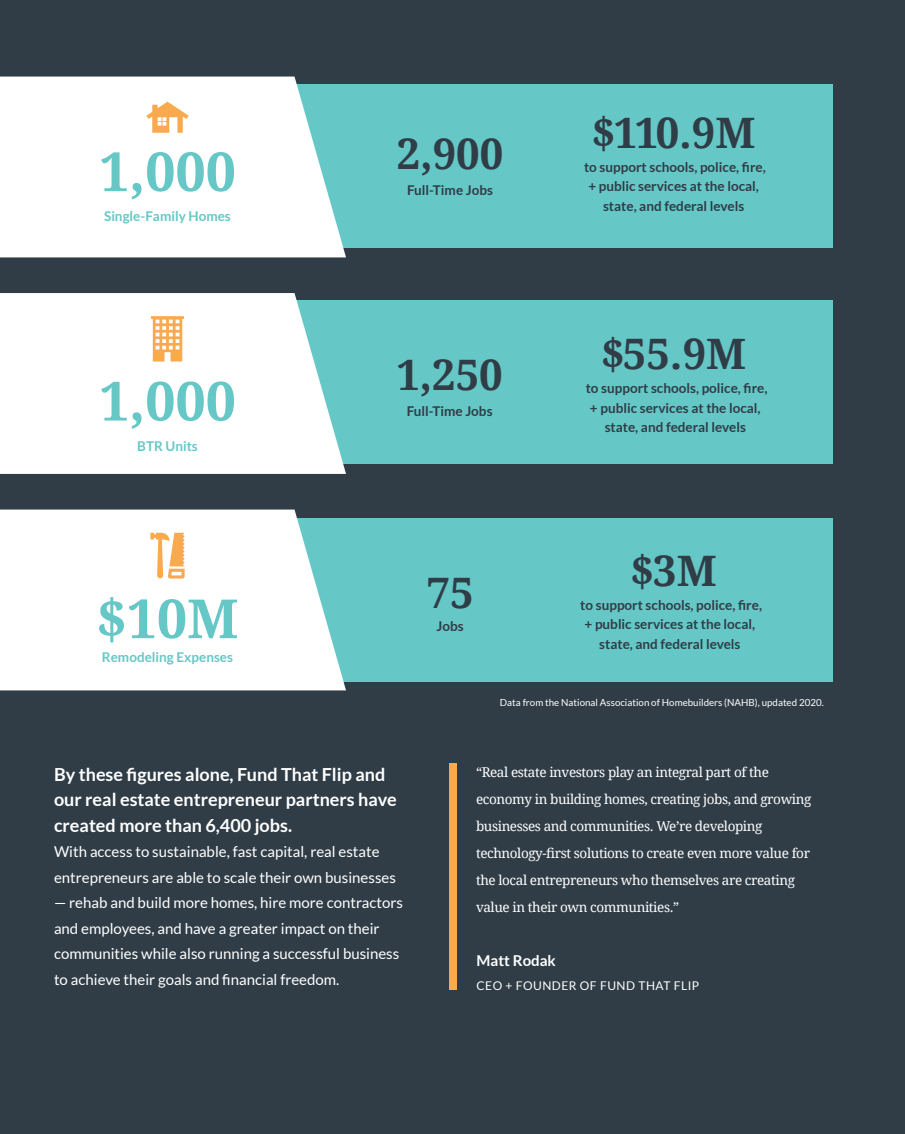
<style>
.page{position:relative;width:905px;height:1134px;background:#fff}
.page>*{position:absolute;margin:0;border:0;box-sizing:border-box;transform-origin:0 0}
.Body{font:700 54px "Droid Serif";color:#66c7c7}
.Body-2{font:700 42px "Droid Serif";color:#303d47}
.Body-3{font:700 18px/25.5px "Lato";color:#fff}
.Body-4{font:15px/25.5px "Lato";color:#fff}
.Body-5{font:700 15px "Lato";color:#fff}
.Body-6{font:700 13.5px/19.5px "Lato";color:#303d47;text-align:center}
.Body-7{font:13.5px/27px "Droid Serif";letter-spacing:-.03em;color:#fff}
.Body-8{font:700 13.5px "Lato";color:#66c7c7}
.Body-9{font:12px "Lato";letter-spacing:.04em;color:#fff}
.Body-10{font:9.75px "Lato";color:#fff}
</style>
<div class="page">
<div style="left:0;top:0;width:904px;height:1134px;background:#303d47"></div>
<div style="left:254px;top:301px;width:578px;height:163px;background:#66c7c7"></div>
<div style="left:254px;top:84px;width:578px;height:164px;background:#66c7c7"></div>
<svg style="left:0;top:77px;width:346px;height:180px;background:#f2f9f9"></svg>
<svg style="left:146px;top:102px;width:43px;height:31px"></svg>
<svg style="left:0;top:293px;width:346px;height:181px;background:#f2f9f9"></svg>
<svg style="left:151px;top:316px;width:33px;height:46px;background:#fbc68a"></svg>
<div style="left:254px;top:518px;width:578px;height:164px;background:#66c7c7"></div>
<svg style="left:0;top:510px;width:346px;height:180px;background:#f2f9f9"></svg>
<svg style="left:150px;top:533px;width:35px;height:46px;background:#fcd3a5"></svg>
<div style="left:449px;top:764px;width:8px;height:226px;background:#faaa4e"></div>
<p class="Body" style="left:99px;top:134px;width:138px">1,000</p>
<p class="Body-8" style="left:104px;top:208px;width:128px">Single-Family Homes</p>
<p class="Body" style="left:99px;top:363px;width:138px">1,000</p>
<p class="Body-8" style="left:137px;top:438px;width:62px">BTR Units</p>
<p class="Body" style="left:96px;top:581px;width:143px">$10M</p>
<p class="Body-8" style="left:102px;top:649px;width:133px">Remodeling Expenses</p>
<p class="Body-2" style="left:397px;top:125px;width:108px">2,900</p>
<p class="Body-6" style="left:407px;top:181px;width:87px">Full-Time Jobs</p>
<p class="Body-2" style="left:396px;top:345px;width:108px">1,250</p>
<p class="Body-6" style="left:406px;top:401px;width:87px">Full-Time Jobs</p>
<p class="Body-2" style="left:426px;top:563px;width:48px">75</p>
<p class="Body-6" style="left:436px;top:616px;width:29px">Jobs</p>
<p class="Body-2" style="left:592px;top:104px;width:165px">$110.9M</p>
<p class="Body-6" style="left:584px;top:157px;width:183px">to support schools, police, fire, + public services at the local, state, and federal levels</p>
<p class="Body-2" style="left:601px;top:325px;width:146px">$55.9M</p>
<p class="Body-6" style="left:585px;top:378px;width:183px">to support schools, police, fire, + public services at the local, state, and federal levels</p>
<p class="Body-2" style="left:630px;top:542px;width:88px">$3M</p>
<p class="Body-6" style="left:580px;top:595px;width:183px">to support schools, police, fire, + public services at the local, state, and federal levels</p>
<p class="Body-10" style="left:500px;top:697px;width:325px">Data from the National Association of Homebuilders (NAHB), updated 2020.</p>
<p class="Body-3" style="left:54px;top:761px;width:344px">By these figures alone, Fund That Flip and our real estate entrepreneur partners have created more than 6,400 jobs.</p>
<p class="Body-4" style="left:54px;top:839px;width:343px">With access to sustainable, fast capital, real estate entrepreneurs are able to scale their own businesses</p>
<p class="Body-4" style="left:54px;top:890px;width:350px">— rehab and build more homes, hire more contractors and employees, and have a greater impact on their communities while also running a successful business to achieve their goals and financial freedom.</p>
<p class="Body-7" style="left:476px;top:758px;width:337px">“Real estate investors play an integral part of the economy in building homes, creating jobs, and growing businesses and communities. We’re developing technology-first solutions to create even more value for the local entrepreneurs who themselves are creating value in their own communities.”</p>
<p class="Body-5" style="left:476px;top:952px;width:81px">Matt Rodak</p>
<p class="Body-9" style="left:476px;top:979px;width:224px">CEO + FOUNDER OF FUND THAT FLIP</p>
</div>
